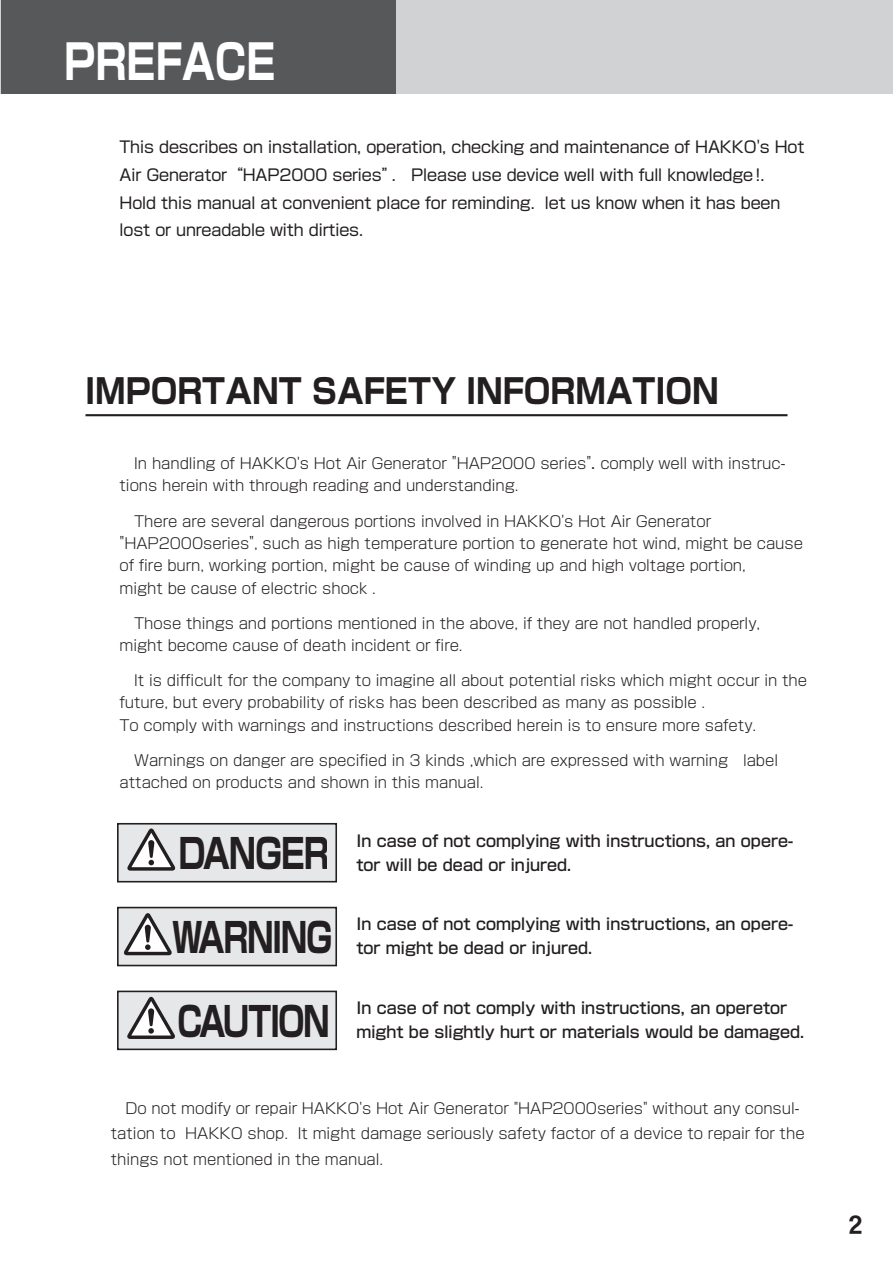
<style>
.page{position:relative;width:893px;height:1262px;background:#fff}
.page>*{position:absolute;margin:0;border:0;box-sizing:border-box;transform-origin:0 0}
.t1{font:700 47.85px "Shin Go";color:#fff;scale:.8 1}
.t2{font:700 40.65px/83.7px "Shin Go";letter-spacing:-.04em;color:#231f20;text-align:justify;scale:.77 1}
.t3{font:700 34.05px "Shin Go";color:#231f20;scale:.9 1}
.t4{font:25.5px "DFPHS Gothic CID W7";color:#231f20}
.t5{font:15.9px/27.6px "Shin Go";letter-spacing:-.01em;color:#231f20}
.t6{font:500 15.9px/23.9px "Shin Go";color:#231f20}
.t7{font:300 14.85px/22.4px "Shin Go";letter-spacing:-.01em;color:#231f20}
.s1{font-size:15.9px}
.s2{font-weight:400;font-size:15.9px}
</style>
<div class="page">
<div style="left:396px;top:0;width:496px;height:94px;background:#d1d2d4"></div>
<div style="left:0;top:0;width:396px;height:94px;background:#57585a"></div>
<hr style="left:85px;top:414px;width:702px;height:2px;background:#231f20">
<div style="left:118px;top:823px;width:218px;height:58px;background:#e6e7e9"></div>
<svg style="left:127px;top:828px;width:49px;height:42px"></svg>
<div style="left:117px;top:823px;width:220px;height:59px;border:2px solid #231f20"></div>
<div style="left:118px;top:907px;width:218px;height:58px;background:#e6e7e9"></div>
<svg style="left:124px;top:913px;width:48px;height:42px"></svg>
<div style="left:117px;top:906px;width:220px;height:60px;border:2px solid #231f20"></div>
<div style="left:118px;top:991px;width:218px;height:58px;background:#e6e7e9"></div>
<svg style="left:127px;top:996px;width:48px;height:43px"></svg>
<div style="left:117px;top:990px;width:220px;height:60px;border:2px solid #231f20"></div>
<hr style="left:0;top:0;width:1px;height:94px;background:#d1d2d4">
<h1 class="t1" style="left:64px;top:44px;width:265px">PREFACE</h1>
<p class="t5" style="left:119px;top:135px;width:686px">This describes on installation, operation, checking and maintenance of HAKKO's Hot Air Generator“HAP2000 series”. Please use device well with full knowledge!.<br>Hold this manual at convenient place for reminding. let us know when it has been lost or unreadable with dirties.</p>
<h3 class="t3" style="left:85px;top:379px;width:705px">IMPORTANT SAFETY INFORMATION</h3>
<p class="t7" style="left:119px;top:454px;width:667px;text-indent:15px">In handling of HAKKO's Hot Air Generator <span class="s1">"</span>HAP2000 series<span class="s1">"</span><span class="s2">.</span> comply well with instruc&shy;tions herein with through reading and understanding.</p>
<p class="t7" style="left:119px;top:512px;width:685px;text-indent:15px">There are several dangerous portions involved in HAKKO's Hot Air Generator <span class="s1">"</span>HAP2000series<span class="s1">"</span>, such as high temperature portion to generate hot wind, might be cause of fire burn, working portion, might be cause of winding up and high voltage portion,<br>might be cause of electric shock .</p>
<p class="t7" style="left:119px;top:614px;width:642px;text-indent:15px">Those things and portions mentioned in the above, if they are not handled properly, might become cause of death incident or fire.</p>
<p class="t7" style="left:119px;top:671px;width:689px;text-indent:15px">It is difficult for the company to imagine all about potential risks which might occur in the future, but every probability of risks has been described as many as possible .<br>To comply with warnings and instructions described herein is to ensure more safety.</p>
<p class="t7" style="left:119px;top:751px;width:660px;text-indent:15px">Warnings on danger are specified in 3 kinds ,which are expressed with warning label attached on products and shown in this manual.</p>
<h2 class="t2" style="left:172px;top:817px;width:210px">DANGER WARNING CAUTION</h2>
<p class="t6" style="left:356px;top:830px;width:438px">In case of not complying with instructions, an opere&shy;tor will be dead or injured.</p>
<p class="t6" style="left:356px;top:914px;width:438px">In case of not complying with instructions, an opere&shy;tor might be dead or injured.</p>
<p class="t6" style="left:356px;top:998px;width:449px">In case of not comply with instructions, an operetor might be slightly hurt or materials would be damaged.</p>
<p class="t7" style="left:111px;top:1097px;width:695px;line-height:25.5px;text-indent:15px">Do not modify or repair HAKKO's Hot Air Generator "HAP2000series" without any consul&shy;tation to HAKKO shop. It might damage seriously safety factor of a device to repair for the things not mentioned in the manual.</p>
<h3 class="t4" style="left:848px;top:1215px;width:16px">2</h3>
</div>
